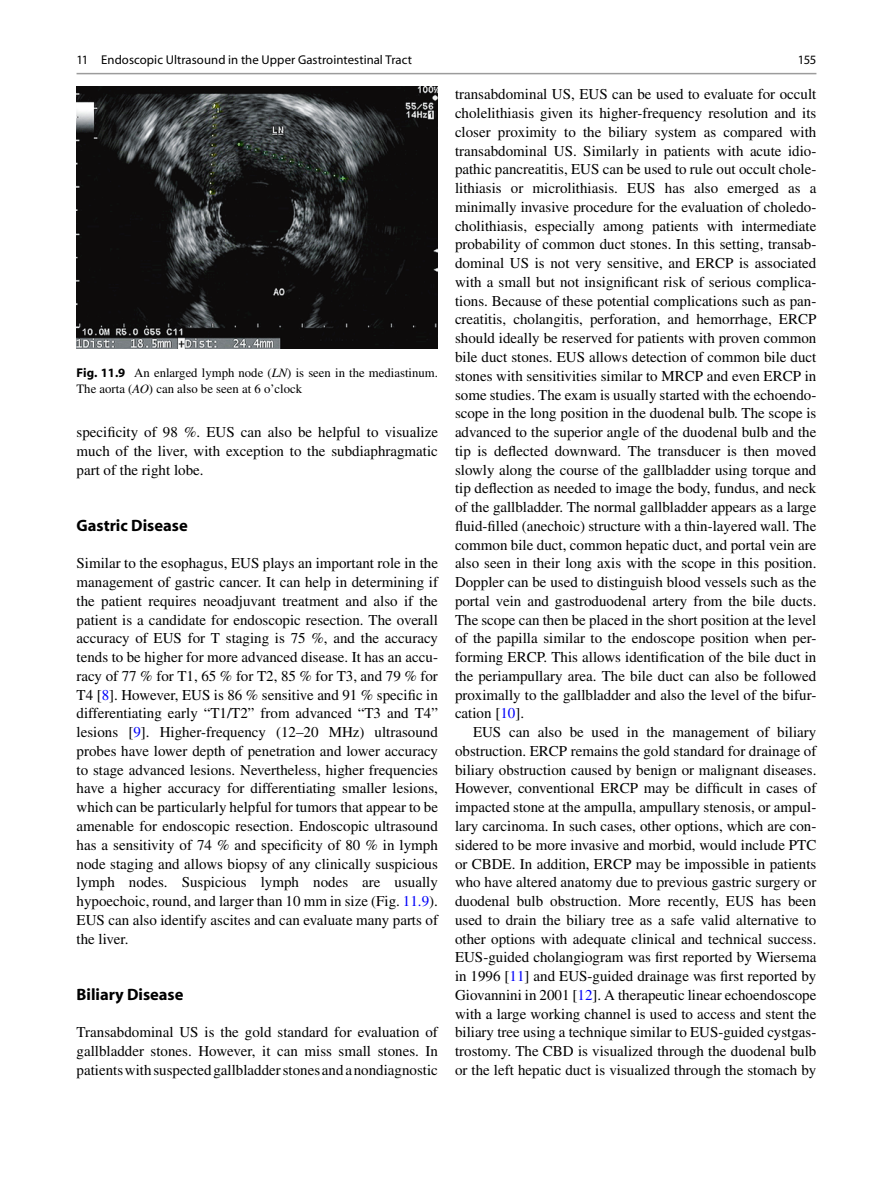
<style>
.page{position:relative;width:893px;height:1187px;background:#fff}
.page>*{position:absolute;margin:0;border:0;box-sizing:border-box;transform-origin:0 0}
.t1{font:700 16.5px "Myriad";color:#000}
.t2{font:15px/18.8px "Times";color:#000;text-align:justify}
.t3{font:12.75px/15px "Times";color:#000}
.t4{font:12.75px "Myriad";letter-spacing:.005em;color:#000}
.s1{font-family:"Myriad";font-weight:700}
.s2{font-style:italic}
.s3{color:#0000fa}
</style>
<div class="page">
<img style="left:77px;top:87px;width:361px;height:262px">
<hr style="left:77px;top:73px;width:739px;height:1px;background:#9c9c9c">
<p class="t4" style="left:77px;top:55px;width:337px">11 Endoscopic Ultrasound in the Upper Gastrointestinal Tract</p>
<p class="t3" style="left:77px;top:367px;width:363px"><span class="s1">Fig. 11.9</span> An enlarged lymph node ( <span class="s2">LN</span> ) is seen in the mediastinum.<br>The aorta ( <span class="s2">AO</span> ) can also be seen at 6 o’clock</p>
<p class="t2" style="left:77px;top:424px;width:363px">specificity of 98 %. EUS can also be helpful to visualize much of the liver, with exception to the subdiaphragmatic part of the right lobe.</p>
<p class="t1" style="left:77px;top:519px;width:113px">Gastric Disease</p>
<p class="t2" style="left:77px;top:555px;width:363px">Similar to the esophagus, EUS plays an important role in the management of gastric cancer. It can help in determining if the patient requires neoadjuvant treatment and also if the patient is a candidate for endoscopic resection. The overall accuracy of EUS for T staging is 75 %, and the accuracy tends to be higher for more advanced disease. It has an accu&shy;racy of 77 % for T1, 65 % for T2, 85 % for T3, and 79 % for T4 [ <span class="s3">8</span> ]. However, EUS is 86 % sensitive and 91 % specific in differentiating early “T1/T2” from advanced “T3 and T4” lesions [ <span class="s3">9</span> ]. Higher-frequency (12–20 MHz) ultrasound probes have lower depth of penetration and lower accuracy to stage advanced lesions. Nevertheless, higher frequencies have a higher accuracy for differentiating smaller lesions, which can be particularly helpful for tumors that appear to be amenable for endoscopic resection. Endoscopic ultrasound has a sensitivity of 74 % and specificity of 80 % in lymph node staging and allows biopsy of any clinically suspicious lymph nodes. Suspicious lymph nodes are usually hypoechoic, round, and larger than 10 mm in size (Fig. <span class="s3">11.9</span> ).<br>EUS can also identify ascites and can evaluate many parts of the liver.</p>
<p class="t1" style="left:77px;top:988px;width:108px">Biliary Disease</p>
<p class="t2" style="left:77px;top:1024px;width:363px">Transabdominal US is the gold standard for evaluation of gallbladder stones. However, it can miss small stones. In patients with suspected gallbladder stones and a nondiagnostic</p>
<p class="t4" style="left:798px;top:55px;width:20px">155</p>
<p class="t2" style="left:455px;top:86px;width:363px">transabdominal US, EUS can be used to evaluate for occult cholelithiasis given its higher-frequency resolution and its closer proximity to the biliary system as compared with transabdominal US. Similarly in patients with acute idio&shy;pathic pancreatitis, EUS can be used to rule out occult chole&shy;lithiasis or microlithiasis. EUS has also emerged as a minimally invasive procedure for the evaluation of choledo&shy;cholithiasis, especially among patients with intermediate probability of common duct stones. In this setting, transab&shy;dominal US is not very sensitive, and ERCP is associated with a small but not insignificant risk of serious complica&shy;tions. Because of these potential complications such as pan&shy;creatitis, cholangitis, perforation, and hemorrhage, ERCP should ideally be reserved for patients with proven common bile duct stones. EUS allows detection of common bile duct stones with sensitivities similar to MRCP and even ERCP in some studies. The exam is usually started with the echoendo&shy;scope in the long position in the duodenal bulb. The scope is advanced to the superior angle of the duodenal bulb and the tip is deflected downward. The transducer is then moved slowly along the course of the gallbladder using torque and tip deflection as needed to image the body, fundus, and neck of the gallbladder. The normal gallbladder appears as a large fluid-filled (anechoic) structure with a thin-layered wall. The common bile duct, common hepatic duct, and portal vein are also seen in their long axis with the scope in this position.<br>Doppler can be used to distinguish blood vessels such as the portal vein and gastroduodenal artery from the bile ducts.<br>The scope can then be placed in the short position at the level of the papilla similar to the endoscope position when per&shy;forming ERCP. This allows identification of the bile duct in the periampullary area. The bile duct can also be followed proximally to the gallbladder and also the level of the bifur&shy;cation [ <span class="s3">10</span> ].</p>
<p class="t2" style="left:455px;top:724px;width:363px;text-indent:18px">EUS can also be used in the management of biliary obstruction. ERCP remains the gold standard for drainage of biliary obstruction caused by benign or malignant diseases.<br>However, conventional ERCP may be difficult in cases of impacted stone at the ampulla, ampullary stenosis, or ampul&shy;lary carcinoma. In such cases, other options, which are con&shy;sidered to be more invasive and morbid, would include PTC or CBDE. In addition, ERCP may be impossible in patients who have altered anatomy due to previous gastric surgery or duodenal bulb obstruction. More recently, EUS has been used to drain the biliary tree as a safe valid alternative to other options with adequate clinical and technical success.<br>EUS-guided cholangiogram was first reported by Wiersema in 1996 [ <span class="s3">11</span> ] and EUS-guided drainage was first reported by Giovannini in 2001 [ <span class="s3">12</span> ]. A therapeutic linear echoendoscope with a large working channel is used to access and stent the biliary tree using a technique similar to EUS-guided cystgas&shy;trostomy . The CBD is visualized through the duodenal bulb or the left hepatic duct is visualized through the stomach by</p>
</div>
